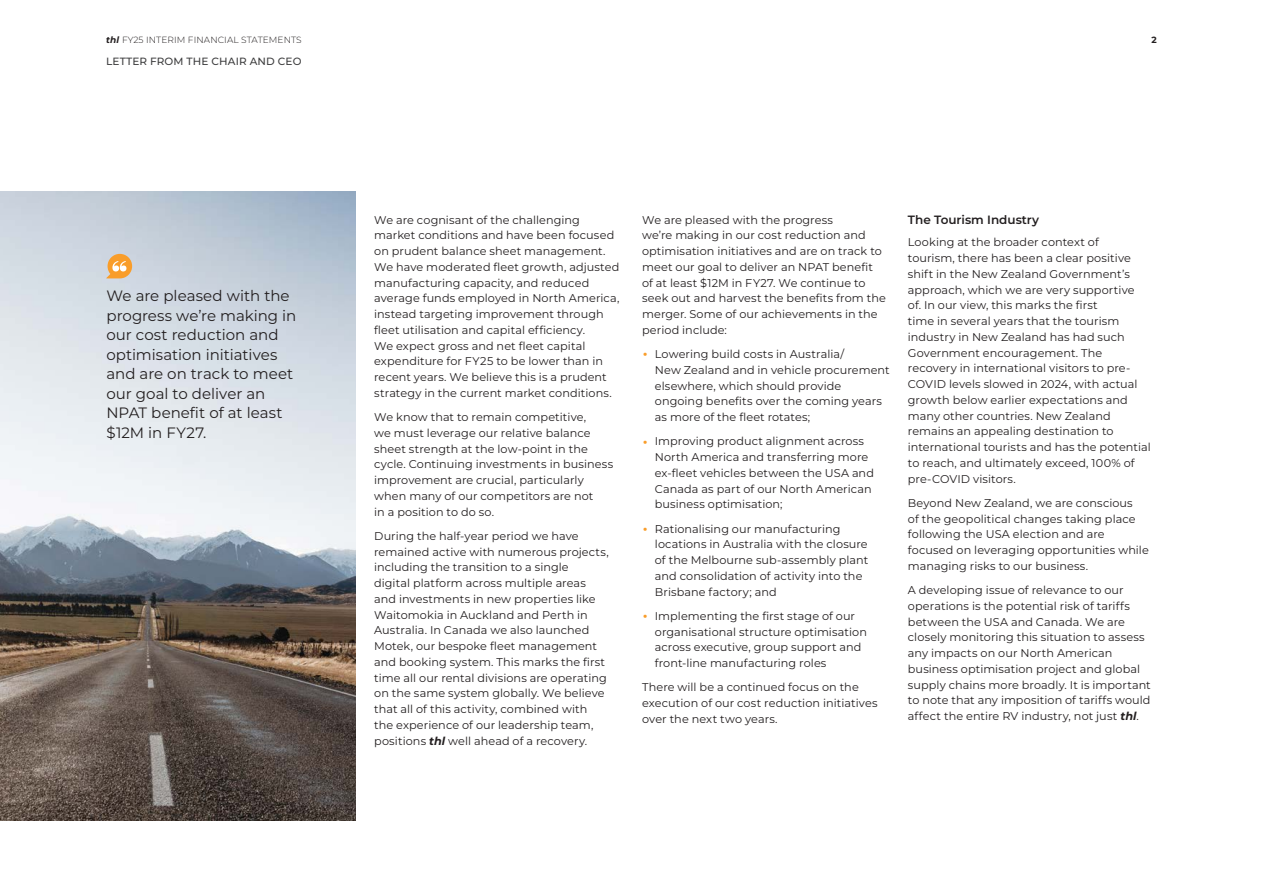
<style>
.page{position:relative;width:1263px;height:893px;background:#fff}
.page>*{position:absolute;margin:0;border:0;box-sizing:border-box;transform-origin:0 0}
.t1{font:15px/19.5px "Montserrat";color:#231f20}
.t2{font:600 12px "Montserrat";color:#231f20}
.t3{font:11.25px/15.8px "Montserrat";letter-spacing:.005em;color:#231f20}
.t4{font:500 10.5px "Montserrat";letter-spacing:.01em;color:#3e3e3f}
.t5{font:300 9px "Montserrat";letter-spacing:.01em;color:#231f20}
.t6{font:700 9px "Montserrat";color:#231f20}
.s1{font-weight:700;font-style:italic}
.s2{font-size:21px;color:#f99d2a}
</style>
<div class="page">
<img style="left:0;top:191px;width:355px;height:630px">
<svg style="left:106px;top:254px;width:26px;height:24px"></svg>
<p class="t5" style="left:106px;top:33px;width:197px"><span class="s1">thl</span> FY25 INTERIM FINANCIAL STATEMENTS</p>
<p class="t6" style="left:1151px;top:33px;width:7px">2</p>
<p class="t4" style="left:106px;top:54px;width:197px">LETTER FROM THE CHAIR AND CEO</p>
<h1 class="t1" style="left:106px;top:286px;width:191px">We are pleased with the progress we’re making in our cost reduction and optimisation initiatives and are on track to meet our goal to deliver an<br>NPAT benefit of at least $12M in FY27.</h1>
<p class="t3" style="left:374px;top:211px;width:247px">We are cognisant of the challenging market conditions and have been focused on prudent balance sheet management.<br>We have moderated fleet growth, adjusted manufacturing capacity, and reduced average funds employed in North America, instead targeting improvement through fleet utilisation and capital efficiency.<br>We expect gross and net fleet capital expenditure for FY25 to be lower than in recent years. We believe this is a prudent strategy in the current market conditions.</p>
<p class="t3" style="left:374px;top:409px;width:241px">We know that to remain competitive,<br>we must leverage our relative balance sheet strength at the low-point in the cycle. Continuing investments in business improvement are crucial, particularly when many of our competitors are not<br>in a position to do so.</p>
<p class="t3" style="left:374px;top:527px;width:236px">During the half-year period we have remained active with numerous projects, including the transition to a single<br>digital platform across multiple areas and investments in new properties like Waitomokia in Auckland and Perth in Australia. In Canada we also launched Motek, our bespoke fleet management and booking system. This marks the first time all our rental divisions are operating on the same system globally. We believe that all of this activity, combined with the experience of our leadership team, positions <span class="s1">thl</span> well ahead of a recovery.</p>
<p class="t3" style="left:642px;top:211px;width:245px">We are pleased with the progress<br>we’re making in our cost reduction and optimisation initiatives and are on track to meet our goal to deliver an NPAT benefit of at least $12M in FY27. We continue to seek out and harvest the benefits from the merger. Some of our achievements in the period include:</p>
<p class="t3" style="left:655px;top:346px;width:236px;text-indent:-13px"><span class="s2">•</span> Lowering build costs in Australia/<br>New Zealand and in vehicle procurement elsewhere, which should provide ongoing benefits over the coming years as more of the fleet rotates;</p>
<p class="t3" style="left:655px;top:433px;width:221px;text-indent:-13px"><span class="s2">•</span> Improving product alignment across North America and transferring more ex-fleet vehicles between the USA and Canada as part of our North American business optimisation;</p>
<p class="t3" style="left:655px;top:520px;width:215px;text-indent:-13px"><span class="s2">•</span> Rationalising our manufacturing locations in Australia with the closure of the Melbourne sub-assembly plant and consolidation of activity into the Brisbane factory; and</p>
<p class="t3" style="left:655px;top:607px;width:214px;text-indent:-13px"><span class="s2">•</span> Implementing the first stage of our organisational structure optimisation across executive, group support and front-line manufacturing roles</p>
<p class="t3" style="left:642px;top:679px;width:237px">There will be a continued focus on the execution of our cost reduction initiatives over the next two years.</p>
<p class="t2" style="left:908px;top:211px;width:133px">The Tourism Industry</p>
<p class="t3" style="left:908px;top:234px;width:244px">Looking at the broader context of<br>tourism, there has been a clear positive shift in the New Zealand Government’s approach, which we are very supportive<br>of. In our view, this marks the first<br>time in several years that the tourism industry in New Zealand has had such Government encouragement. The recovery in international visitors to pre-COVID levels slowed in 2024, with actual growth below earlier expectations and many other countries. New Zealand remains an appealing destination to international tourists and has the potential to reach, and ultimately exceed, 100% of pre-COVID visitors.</p>
<p class="t3" style="left:908px;top:495px;width:242px">Beyond New Zealand, we are conscious<br>of the geopolitical changes taking place following the USA election and are focused on leveraging opportunities while managing risks to our business.</p>
<p class="t3" style="left:908px;top:582px;width:244px">A developing issue of relevance to our operations is the potential risk of tariffs between the USA and Canada. We are closely monitoring this situation to assess any impacts on our North American business optimisation project and global supply chains more broadly. It is important to note that any imposition of tariffs would affect the entire RV industry, not just <span class="s1">thl</span>.</p>
</div>
